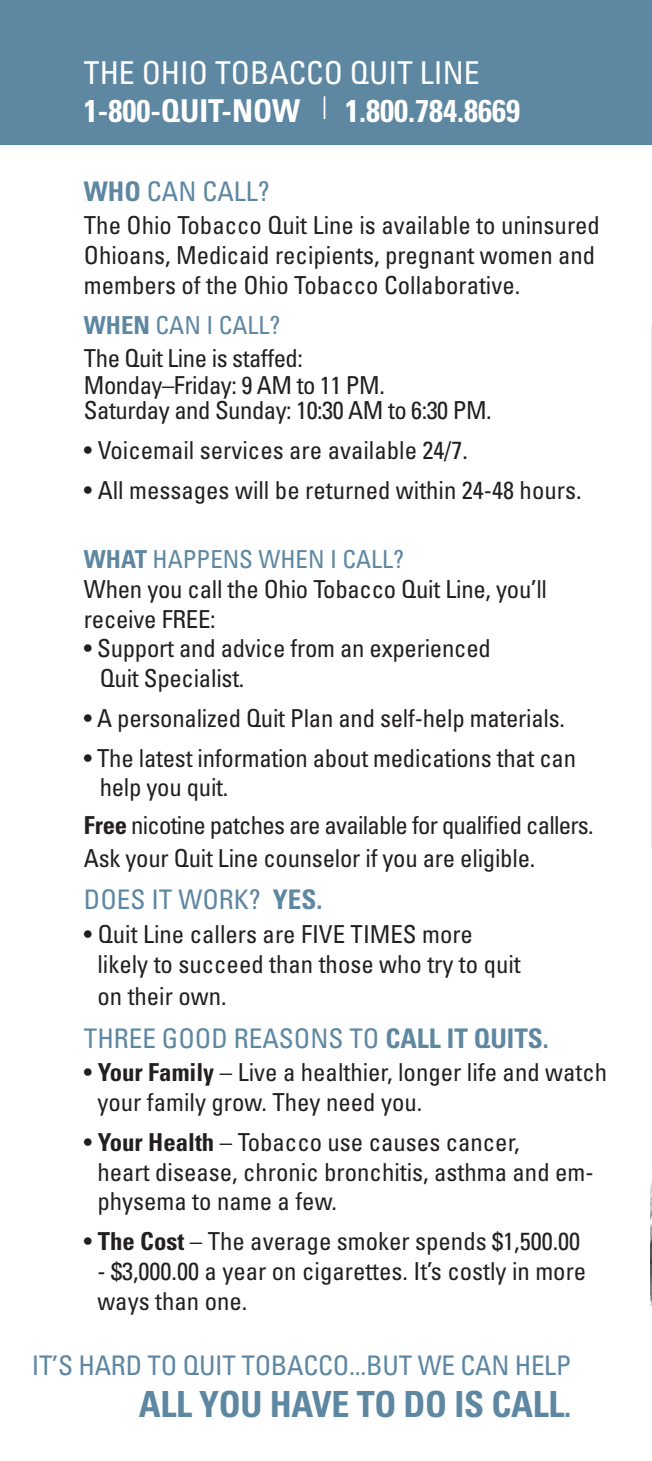
<style>
.page{position:relative;width:652px;height:1461px;background:#fff}
.page>*{position:absolute;margin:0;border:0;box-sizing:border-box;transform-origin:0 0}
.t1{font:700 condensed 36px "Univers";letter-spacing:-.01em;color:#5e87a2}
.t2{font:700 condensed 31.5px "Univers";color:#fff}
.t3{font:condensed 31.5px "Univers";color:#fff}
.t4{font:condensed 27px "Univers";color:#5e87a2}
.t5{font:condensed 24.75px/29.7px "Univers";color:#231f20}
.t6{font:condensed 24.75px/32.4px "Univers";letter-spacing:-.03em;color:#231f20}
.t7{font:condensed 24.75px/25.2px "Univers";letter-spacing:-.02em;color:#231f20}
.t8{font:condensed 24.75px "Univers";color:#5e87a2}
.s1{font-weight:300}
.s2{font-weight:700}
.s3{font-size:31.5px}
</style>
<div class="page">
<hr style="left:651px;top:325px;width:1px;height:524px;background:#e7ecf2">
<div style="left:0;top:0;width:652px;height:145px;background:#5e87a2"></div>
<img style="left:651px;top:1180px;width:1px;height:125px">
<p class="t3" style="left:84px;top:53px;width:397px">THE OHIO TOBACCO QUIT LINE</p>
<p class="t2" style="left:84px;top:91px;width:438px">1-800-QUIT-NOW <span class="s1">|</span> 1.800.784.8669</p>
<p class="t4" style="left:84px;top:174px;width:187px"><span class="s2">WHO</span> CAN CALL?</p>
<p class="t5" style="left:84px;top:210px;width:518px">The Ohio Tobacco Quit Line is available to uninsured<br>Ohioans, Medicaid recipients, pregnant women and members of the Ohio Tobacco Collaborative.</p>
<p class="t8" style="left:84px;top:309px;width:198px"><span class="s2">WHEN</span> CAN I CALL?</p>
<p class="t7" style="left:84px;top:345px;width:221px">The Quit Line is staffed:</p>
<p class="t7" style="left:84px;top:371px;width:409px">Monday–Friday: 9 AM to 11 PM.<br>Saturday and Sunday: 10:30 AM to 6:30 PM.</p>
<p class="t5" style="left:84px;top:434px;width:385px">• Voicemail services are available 24/7.</p>
<p class="t5" style="left:84px;top:474px;width:499px">• All messages will be returned within 24-48 hours.</p>
<p class="t8" style="left:84px;top:543px;width:322px"><span class="s2">WHAT</span> HAPPENS WHEN I CALL?</p>
<p class="t5" style="left:84px;top:573px;width:465px">When you call the Ohio Tobacco Quit Line, you’ll receive FREE:</p>
<p class="t5" style="left:100px;top:633px;width:393px;text-indent:-16px">• Support and advice from an experienced<br>Quit Specialist.</p>
<p class="t5" style="left:84px;top:702px;width:483px">• A personalized Quit Plan and self-help materials.</p>
<p class="t5" style="left:100px;top:742px;width:478px;text-indent:-16px">• The latest information about medications that can help you quit.</p>
<p class="t6" style="left:84px;top:808px;width:511px"><span class="s2">Free</span> nicotine patches are available for qualified callers.<br>Ask your Quit Line counselor if you are eligible.</p>
<p class="t4" style="left:84px;top:882px;width:240px">DOES IT WORK? <span class="s2">YES.</span></p>
<p class="t5" style="left:97px;top:918px;width:425px;text-indent:-14px">• Quit Line callers are FIVE TIMES more likely to succeed than those who try to quit</p>
<p class="t5" style="left:97px;top:980px;width:131px">on their own.</p>
<p class="t4" style="left:84px;top:1020px;width:466px">THREE GOOD REASONS TO <span class="s2">CALL IT QUITS.</span></p>
<p class="t5" style="left:97px;top:1057px;width:511px;text-indent:-14px">• <span class="s2">Your Family</span> – Live a healthier, longer life and watch your family grow. They need you.</p>
<p class="t5" style="left:97px;top:1126px;width:498px;text-indent:-14px">• <span class="s2">Your Health</span> – Tobacco use causes cancer,<br>heart disease, chronic bronchitis, asthma and em&shy;physema to name a few.</p>
<p class="t5" style="left:84px;top:1225px;width:498px">• <span class="s2">The Cost</span> – The average smoker spends $1,500.00</p>
<p class="t5" style="left:97px;top:1255px;width:490px">- $3,000.00 a year on cigarettes. It’s costly in more ways than one.</p>
<p class="t4" style="left:32px;top:1348px;width:541px">IT’S HARD TO QUIT TOBACCO...BUT WE CAN HELP</p>
<p class="t1" style="left:139px;top:1381px;width:434px">ALL YOU HAVE TO DO IS CALL<span class="s3">.</span></p>
</div>
